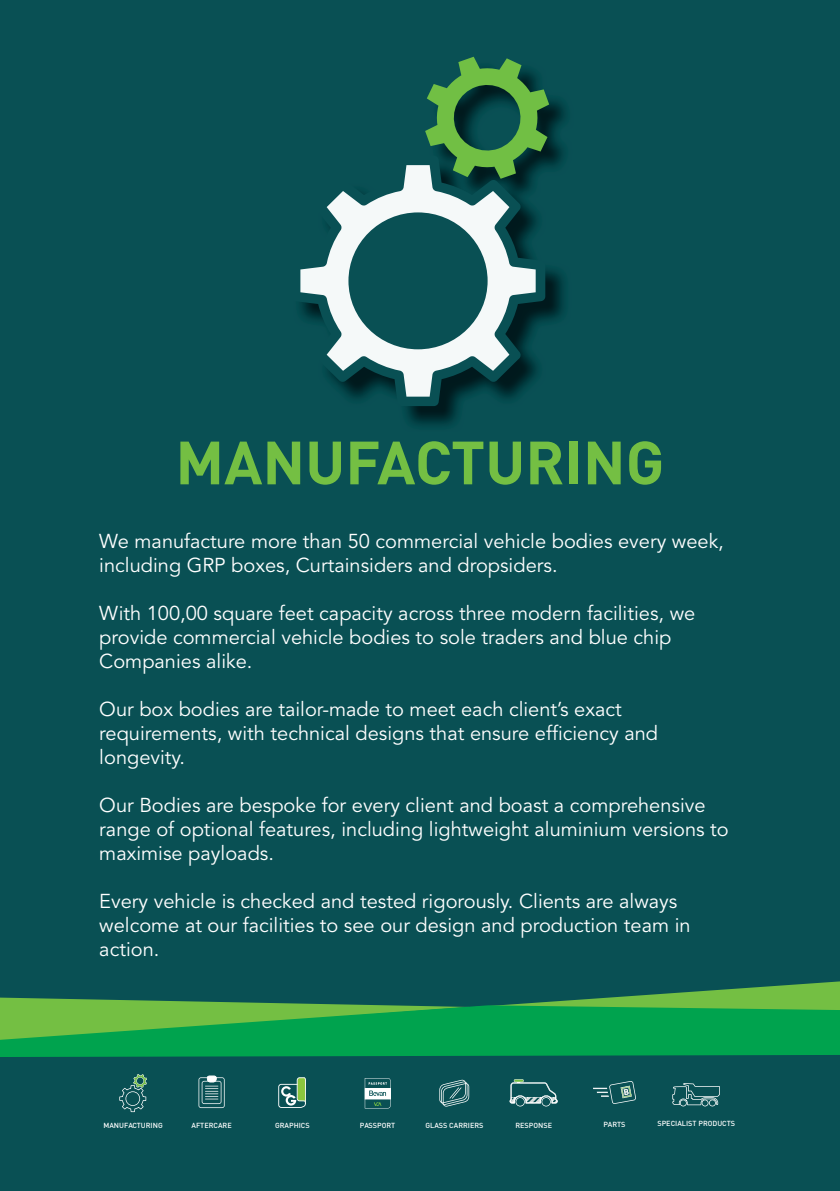
<style>
.page{position:relative;width:840px;height:1191px;background:#fff}
.page>*{position:absolute;margin:0;border:0;box-sizing:border-box;transform-origin:0 0}
.t1{font:700 60px "DIN";color:#74bf43}
.t2{font:20px/24px "Avenir";color:#fff}
.t3{font:500 7.2px "DIN";color:#fff}
</style>
<div class="page">
<div style="left:0;top:0;width:839px;height:1191px;background:#095054"></div>
<svg style="left:0;top:981px;width:839px;height:24px"></svg>
<svg style="left:0;top:1005px;width:839px;height:50px;background:#1aa94b"></svg>
<svg style="left:0;top:1055px;width:768px;height:58px"></svg>
<svg style="left:672px;top:1083px;width:47px;height:23px"></svg>
<svg style="left:119px;top:1074px;width:28px;height:38px"></svg>
<svg style="left:198px;top:1075px;width:26px;height:33px"></svg>
<svg style="left:278px;top:1077px;width:28px;height:30px"></svg>
<svg style="left:364px;top:1078px;width:26px;height:30px"></svg>
<svg style="left:439px;top:1079px;width:30px;height:27px"></svg>
<svg style="left:509px;top:1079px;width:48px;height:27px"></svg>
<svg style="left:592px;top:1081px;width:43px;height:23px"></svg>
<img style="left:406px;top:99px;width:160px;height:326px">
<svg style="left:300px;top:156px;width:245px;height:250px"></svg>
<svg style="left:348px;top:212px;width:139px;height:137px"></svg>
<svg style="left:425px;top:57px;width:124px;height:122px"></svg>
<h1 class="t1" style="left:175px;top:423px;width:490px">MANUFACTURING</h1>
<p class="t2" style="left:99px;top:530px;width:625px">We manufacture more than 50 commercial vehicle bodies every week, including GRP boxes, Curtainsiders and dropsiders.</p>
<p class="t2" style="left:99px;top:602px;width:597px">With 100,00 square feet capacity across three modern facilities, we provide commercial vehicle bodies to sole traders and blue chip<br>Companies alike.</p>
<p class="t2" style="left:99px;top:698px;width:560px">Our box bodies are tailor-made to meet each client’s exact requirements, with technical designs that ensure efficiency and longevity.</p>
<p class="t2" style="left:99px;top:794px;width:630px">Our Bodies are bespoke for every client and boast a comprehensive range of optional features, including lightweight aluminium versions to maximise payloads.</p>
<p class="t2" style="left:99px;top:890px;width:592px">Every vehicle is checked and tested rigorously. Clients are always welcome at our facilities to see our design and production team in action.</p>
<p class="t3" style="left:103px;top:1120px;width:61px">MANUFACTURING</p>
<p class="t3" style="left:191px;top:1120px;width:42px">AFTERCARE</p>
<p class="t3" style="left:275px;top:1120px;width:36px">GRAPHICS</p>
<p class="t3" style="left:359px;top:1120px;width:37px">PASSPORT</p>
<p class="t3" style="left:425px;top:1120px;width:60px">GLASS CARRIERS</p>
<p class="t3" style="left:515px;top:1120px;width:38px">RESPONSE</p>
<p class="t3" style="left:603px;top:1120px;width:23px">PARTS</p>
<p class="t3" style="left:657px;top:1119px;width:79px">SPECIALIST PRODUCTS</p>
</div>
